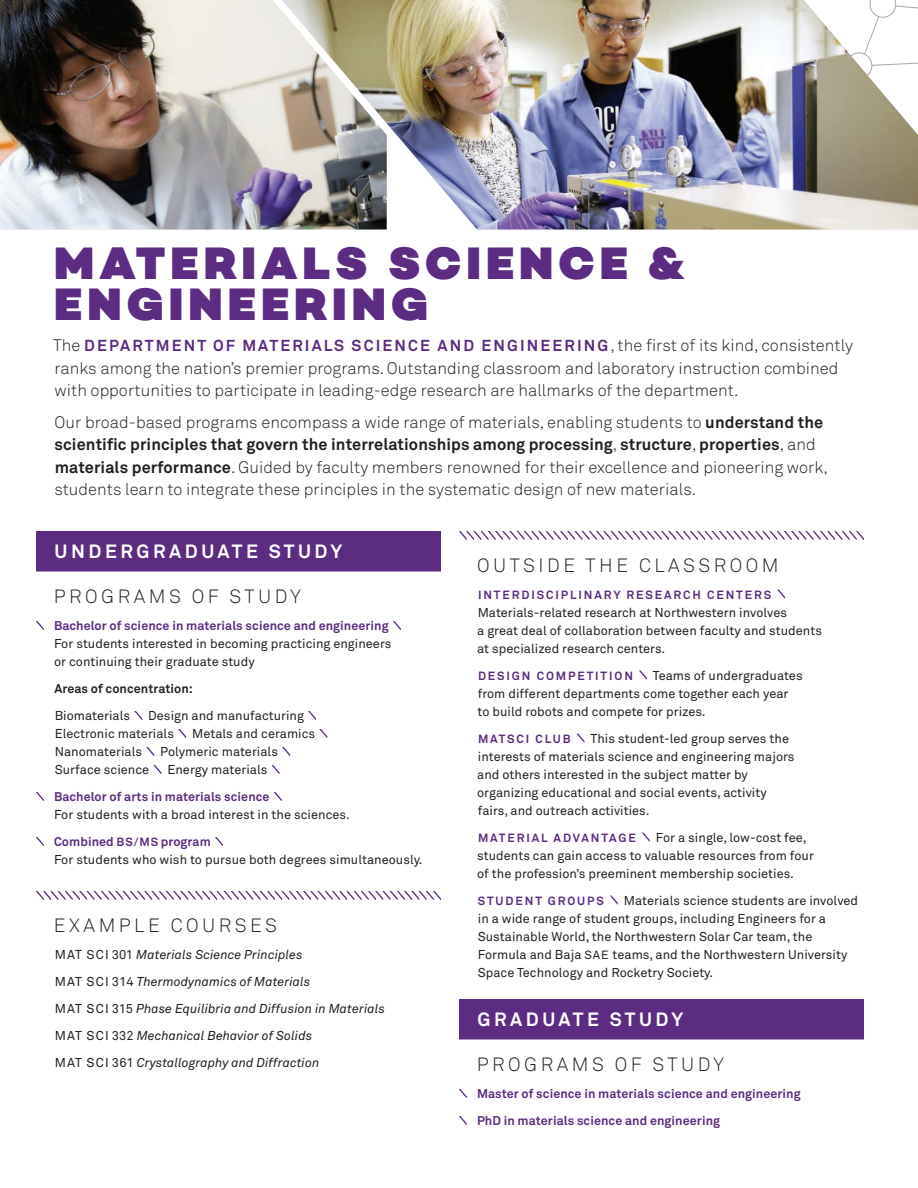
<style>
.page{position:relative;width:918px;height:1188px;background:#fff}
.page>*{position:absolute;margin:0;border:0;box-sizing:border-box;transform-origin:0 0}
.interior___program_n{font:900 46.35px/40.5px "Campton";letter-spacing:.11em;color:#5c2c82}
.body___subheads_no_s{font:300 19.05px "Akkurat Std";letter-spacing:.185em;color:#231f20}
.body___heads_in_purp{font:700 19.05px "Akkurat Std";letter-spacing:.185em;color:#fff}
.body___subheads_with{font:300 19.05px "Akkurat Std";letter-spacing:.185em;color:#231f20}
.intro_text_blurb{font:300 16.5px/22.5px "Akkurat Std";letter-spacing:.005em;color:#231f20}
.intro_text_blurb-2{font:700 16.35px "Akkurat Std";letter-spacing:.005em;color:#231f20}
.intro_text_blurb-3{font:700 15.75px "Akkurat Std";letter-spacing:.135em;color:#5c2c82}
.body_text_with_inden{font:12.75px/18px "Akkurat Std";letter-spacing:.005em;color:#231f20}
.body_text_with_inden-2{font:italic 12.75px "Akkurat Std";letter-spacing:.005em;color:#231f20}
.body_text_without_in{font:12.75px/18px "Akkurat Std";letter-spacing:.005em;color:#231f20}
.body_text_without_in-2{font:700 12.6px "Akkurat Std";letter-spacing:.005em;color:#5c2c82}
.body_text_with_inden-3{font:700 12.6px "Akkurat Std";letter-spacing:.005em;color:#231f20}
.body_text_with_inden-4{font:700 11.85px "Akkurat Std";letter-spacing:.16em;color:#5c2c82}
.s1{font-weight:300;font-size:16.5px;color:#231f20}
.s2{font-weight:700;font-size:16.35px}
.s3{font-weight:300;font-size:16.5px}
.s4{font-size:11.85px}
.s5{font-style:normal}
</style>
<div class="page">
<div style="left:36px;top:531px;width:405px;height:41px;background:#5c2c82"></div>
<svg style="left:36px;top:621px;width:8px;height:9px"></svg>
<svg style="left:393px;top:621px;width:8px;height:9px"></svg>
<svg style="left:134px;top:711px;width:8px;height:9px"></svg>
<svg style="left:308px;top:711px;width:8px;height:9px"></svg>
<svg style="left:178px;top:729px;width:8px;height:9px"></svg>
<svg style="left:320px;top:729px;width:7px;height:9px"></svg>
<svg style="left:146px;top:747px;width:8px;height:9px"></svg>
<svg style="left:282px;top:747px;width:8px;height:9px"></svg>
<svg style="left:154px;top:765px;width:7px;height:9px"></svg>
<svg style="left:272px;top:765px;width:8px;height:9px"></svg>
<svg style="left:36px;top:792px;width:8px;height:9px"></svg>
<svg style="left:274px;top:792px;width:8px;height:9px"></svg>
<svg style="left:36px;top:837px;width:8px;height:9px"></svg>
<svg style="left:215px;top:837px;width:8px;height:9px"></svg>
<svg style="left:36px;top:891px;width:405px;height:9px"></svg>
<div style="left:459px;top:999px;width:405px;height:41px;background:#5c2c82"></div>
<svg style="left:459px;top:531px;width:405px;height:9px"></svg>
<svg style="left:777px;top:590px;width:8px;height:8px"></svg>
<svg style="left:639px;top:670px;width:8px;height:10px"></svg>
<svg style="left:577px;top:734px;width:8px;height:8px"></svg>
<svg style="left:642px;top:832px;width:8px;height:10px"></svg>
<svg style="left:610px;top:896px;width:8px;height:8px"></svg>
<svg style="left:459px;top:1089px;width:8px;height:9px"></svg>
<svg style="left:459px;top:1116px;width:8px;height:9px"></svg>
<img style="left:387px;top:0;width:531px;height:230px">
<img style="left:0;top:0;width:387px;height:230px">
<p class="interior___program_n" style="left:54px;top:243px;width:632px">MATERIALS SCIENCE &amp;<br>ENGINEERING</p>
<p class="intro_text_blurb-3" style="left:53px;top:336px;width:802px"><span class="s1">The</span> DEPARTMENT OF MATERIALS SCIENCE AND ENGINEERING<span class="s1">, the first of its kind, consistently</span></p>
<p class="intro_text_blurb" style="left:54px;top:356px;width:785px">ranks among the nation’s premier programs. Outstanding classroom and laboratory instruction combined with opportunities to participate in leading-edge research are hallmarks of the department.</p>
<p class="intro_text_blurb" style="left:55px;top:411px;width:770px">Our broad-based programs encompass a wide range of materials, enabling students to <span class="s2">understand the</span></p>
<p class="intro_text_blurb-2" style="left:55px;top:434px;width:763px">scientific principles that govern the interrelationships among processing<span class="s3">,</span> structure<span class="s3">,</span> properties<span class="s3">, and</span></p>
<p class="intro_text_blurb" style="left:54px;top:455px;width:775px"><span class="s2">materials performance</span>. Guided by faculty members renowned for their excellence and pioneering work, students learn to integrate these principles in the systematic design of new materials.</p>
<p class="body___heads_in_purp" style="left:55px;top:540px;width:289px">UNDERGRADUATE STUDY</p>
<p class="body___subheads_with" style="left:54px;top:585px;width:248px">PROGRAMS OF STUDY</p>
<p class="body_text_without_in-2" style="left:54px;top:618px;width:336px">Bachelor of science in materials science and engineering</p>
<p class="body_text_without_in" style="left:54px;top:635px;width:339px">For students interested in becoming practicing engineers or continuing their graduate study</p>
<p class="body_text_with_inden-3" style="left:54px;top:681px;width:140px">Areas of concentration:</p>
<p class="body_text_with_inden" style="left:55px;top:707px;width:77px">Biomaterials</p>
<p class="body_text_with_inden" style="left:55px;top:707px;width:251px;text-indent:94px">Design and manufacturing<br>Electronic materials</p>
<p class="body_text_with_inden" style="left:192px;top:725px;width:125px">Metals and ceramics</p>
<p class="body_text_with_inden" style="left:55px;top:743px;width:89px">Nanomaterials</p>
<p class="body_text_with_inden" style="left:160px;top:743px;width:119px">Polymeric materials</p>
<p class="body_text_with_inden" style="left:55px;top:761px;width:96px">Surface science</p>
<p class="body_text_with_inden" style="left:167px;top:761px;width:102px">Energy materials</p>
<p class="body_text_without_in-2" style="left:54px;top:789px;width:217px">Bachelor of arts in materials science</p>
<p class="body_text_without_in" style="left:54px;top:806px;width:297px">For students with a broad interest in the sciences.</p>
<p class="body_text_without_in-2" style="left:54px;top:834px;width:158px">Combined <span class="s4">BS/MS</span> program</p>
<p class="body_text_without_in" style="left:54px;top:851px;width:370px">For students who wish to pursue both degrees simultaneously.</p>
<p class="body___subheads_no_s" style="left:54px;top:914px;width:225px">EXAMPLE COURSES</p>
<p class="body_text_with_inden-2" style="left:55px;top:947px;width:249px"><span class="s5">MAT SCI 301</span> Materials Science Principles</p>
<p class="body_text_with_inden-2" style="left:55px;top:974px;width:257px"><span class="s5">MAT SCI 314</span> Thermodynamics of Materials</p>
<p class="body_text_with_inden-2" style="left:55px;top:1001px;width:332px"><span class="s5">MAT SCI 315</span> Phase Equilibria and Diffusion in Materials</p>
<p class="body_text_with_inden-2" style="left:55px;top:1028px;width:259px"><span class="s5">MAT SCI 332</span> Mechanical Behavior of Solids</p>
<p class="body_text_with_inden-2" style="left:55px;top:1055px;width:266px"><span class="s5">MAT SCI 361</span> Crystallography and Diffraction</p>
<p class="body___subheads_no_s" style="left:477px;top:554px;width:303px">OUTSIDE THE CLASSROOM</p>
<p class="body_text_with_inden-4" style="left:478px;top:587px;width:295px">INTERDISCIPLINARY RESEARCH CENTERS</p>
<p class="body_text_with_inden" style="left:477px;top:603px;width:346px">Materials-related research at Northwestern involves<br>a great deal of collaboration between faculty and students at specialized research centers.</p>
<p class="body_text_with_inden-4" style="left:478px;top:668px;width:157px">DESIGN COMPETITION</p>
<p class="body_text_with_inden" style="left:478px;top:666px;width:327px;text-indent:175px">Teams of undergraduates from different departments come together each year to build robots and compete for prizes.</p>
<p class="body_text_with_inden-4" style="left:478px;top:731px;width:94px">MATSCI CLUB</p>
<p class="body_text_with_inden" style="left:477px;top:729px;width:319px;text-indent:113px">This student-led group serves the interests of materials science and engineering majors and others interested in the subject matter by organizing educational and social events, activity fairs, and outreach activities.</p>
<p class="body_text_with_inden-4" style="left:478px;top:830px;width:159px">MATERIAL ADVANTAGE</p>
<p class="body_text_with_inden" style="left:477px;top:828px;width:338px;text-indent:179px">For a single, low-cost fee, students can gain access to valuable resources from four of the profession’s preeminent membership societies.</p>
<p class="body_text_with_inden-4" style="left:478px;top:893px;width:128px">STUDENT GROUPS</p>
<p class="body_text_with_inden" style="left:478px;top:891px;width:382px;text-indent:146px">Materials science students are involved in a wide range of student groups, including Engineers for a Sustainable World, the Northwestern Solar Car team, the Formula and Baja <span class="s4">SAE</span> teams, and the Northwestern University Space Technology and Rocketry Society.</p>
<p class="body___heads_in_purp" style="left:478px;top:1008px;width:207px">GRADUATE STUDY</p>
<p class="body___subheads_with" style="left:477px;top:1053px;width:248px">PROGRAMS OF STUDY</p>
<p class="body_text_without_in-2" style="left:477px;top:1086px;width:325px">Master of science in materials science and engineering</p>
<p class="body_text_without_in-2" style="left:477px;top:1113px;width:245px">PhD in materials science and engineering</p>
</div>
